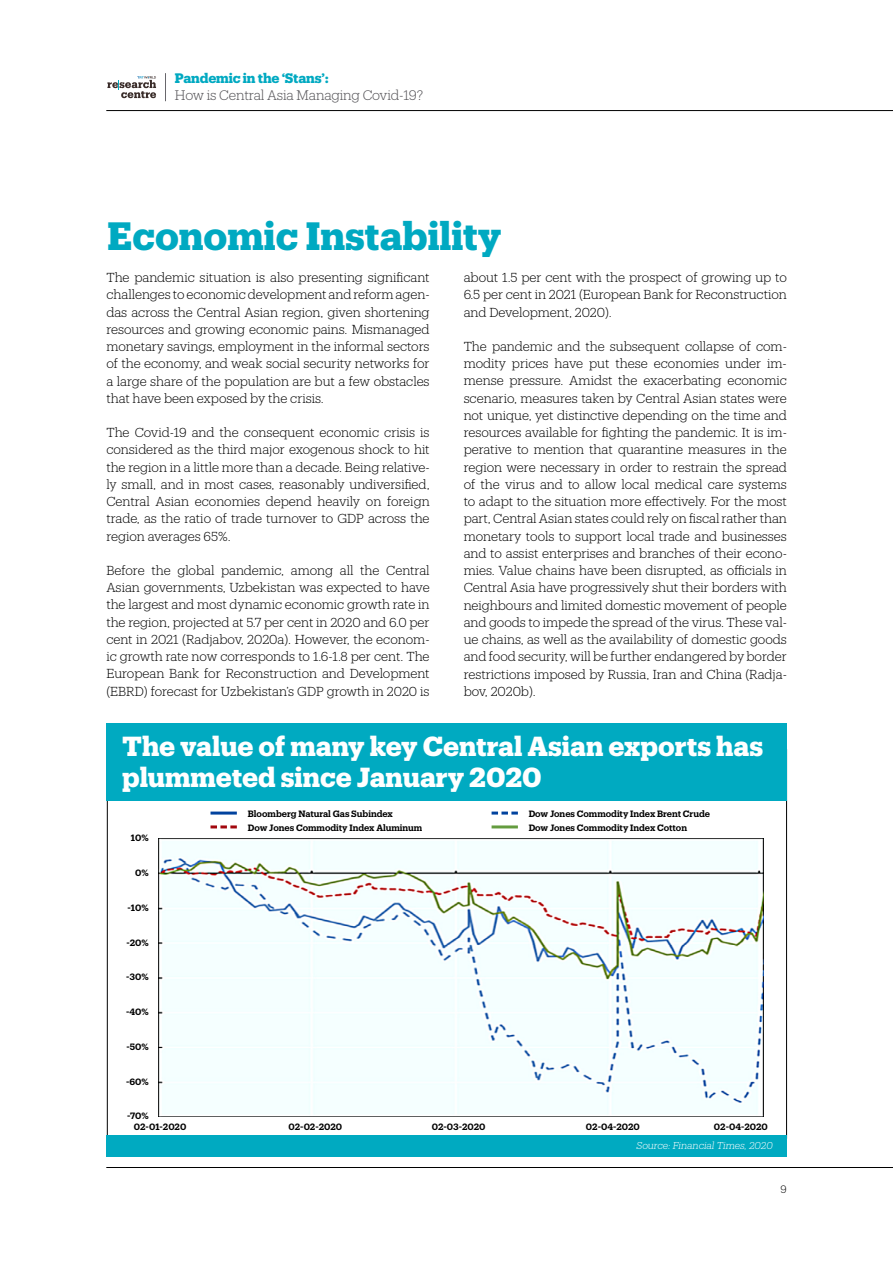
<style>
.page{position:relative;width:893px;height:1263px;background:#fff}
.page>*{position:absolute;margin:0;border:0;box-sizing:border-box;transform-origin:0 0}
.t1{font:700 38.7px "Produkt";color:#00a9c1}
.t2{font:700 27px/31.5px "Produkt";color:#fff}
.t3{font:300 13.5px "Produkt";letter-spacing:-.01em;color:#504f53}
.t4{font:700 13.5px "Produkt";letter-spacing:-.01em;color:#00a9c1}
.t5{font:300 12.75px/17.2px "Produkt";letter-spacing:-.005em;color:#000;text-align:justify}
.t6{font:300 10.5px "Produkt";color:#000}
.t7{font:italic 300 9.75px "Produkt";color:#fff}
.t8{font:600 9px/10.8px "Produkt";letter-spacing:-.005em;color:#000}
</style>
<div class="page">
<hr style="left:106px;top:110px;width:787px;height:1px;background:#000">
<svg style="left:165px;top:73px;width:1px;height:28px"></svg>
<svg style="left:107px;top:76px;width:49px;height:22px"></svg>
<hr style="left:106px;top:1167px;width:787px;height:1px;background:#000">
<div style="left:107px;top:723px;width:680px;height:78px;background:#00aac1"></div>
<div style="left:107px;top:1135px;width:680px;height:22px;background:#00aac1"></div>
<img style="left:159px;top:838px;width:605px;height:278px">
<hr style="left:211px;top:811px;width:26px;height:3px;background:#01429e">
<hr style="left:492px;top:825px;width:26px;height:3px;background:#649c3f">
<svg style="left:211px;top:825px;width:26px;height:3px"></svg>
<svg style="left:492px;top:811px;width:26px;height:3px"></svg>
<p class="t4" style="left:175px;top:69px;width:155px">Pandemic in the ‘Stans’:</p>
<p class="t3" style="left:175px;top:86px;width:250px">How is Central Asia Managing Covid-19?</p>
<h1 class="t1" style="left:108px;top:208px;width:395px">Economic Instability</h1>
<p class="t5" style="left:106px;top:268px;width:325px">The pandemic situation is also presenting significant challenges to economic development and reform agen&shy;das across the Central Asian region, given shortening resources and growing economic pains. Mismanaged monetary savings, employment in the informal sectors of the economy, and weak social security networks for a large share of the population are but a few obstacles that have been exposed by the crisis.</p>
<p class="t5" style="left:106px;top:423px;width:325px">The Covid-19 and the consequent economic crisis is considered as the third major exogenous shock to hit the region in a little more than a decade. Being relative&shy;ly small, and in most cases, reasonably undiversified, Central Asian economies depend heavily on foreign trade, as the ratio of trade turnover to GDP across the region averages 65%.</p>
<p class="t5" style="left:106px;top:561px;width:325px">Before the global pandemic, among all the Central Asian governments, Uzbekistan was expected to have the largest and most dynamic economic growth rate in the region, projected at 5.7 per cent in 2020 and 6.0 per cent in 2021 (Radjabov, 2020a). However, the econom&shy;ic growth rate now corresponds to 1.6-1.8 per cent. The European Bank for Reconstruction and Development (EBRD) forecast for Uzbekistan’s GDP growth in 2020 is</p>
<p class="t5" style="left:464px;top:268px;width:325px">about 1.5 per cent with the prospect of growing up to 6.5 per cent in 2021 (European Bank for Reconstruction and Development, 2020).</p>
<p class="t5" style="left:464px;top:337px;width:325px">The pandemic and the subsequent collapse of com&shy;modity prices have put these economies under im&shy;mense pressure. Amidst the exacerbating economic scenario, measures taken by Central Asian states were not unique, yet distinctive depending on the time and resources available for fighting the pandemic. It is im&shy;perative to mention that quarantine measures in the region were necessary in order to restrain the spread of the virus and to allow local medical care systems to adapt to the situation more effectively. For the most part, Central Asian states could rely on fiscal rather than monetary tools to support local trade and businesses and to assist enterprises and branches of their econo&shy;mies. Value chains have been disrupted, as officials in Central Asia have progressively shut their borders with neighbours and limited domestic movement of people and goods to impede the spread of the virus. These val&shy;ue chains, as well as the availability of domestic goods and food security, will be further endangered by border restrictions imposed by Russia, Iran and China (Radja&shy;bov, 2020b).</p>
<h2 class="t2" style="left:122px;top:729px;width:643px">The value of many key Central Asian exports has plummeted since January 2020</h2>
<p class="t8" style="left:248px;top:807px;width:146px">Bloomberg Natural Gas Subindex</p>
<p class="t8" style="left:529px;top:807px;width:183px">Dow Jones Commodity Index Brent Crude</p>
<p class="t8" style="left:248px;top:821px;width:176px">Dow Jones Commodity Index Aluminum</p>
<p class="t8" style="left:529px;top:821px;width:160px">Dow Jones Commodity Index Cotton</p>
<p class="t8" style="left:131px;top:832px;width:19px">10%</p>
<p class="t8" style="left:135px;top:867px;width:15px">0%</p>
<p class="t8" style="left:128px;top:902px;width:23px">-10%</p>
<p class="t8" style="left:127px;top:936px;width:24px">-20%</p>
<p class="t8" style="left:126px;top:971px;width:24px">-30%</p>
<p class="t8" style="left:126px;top:1006px;width:24px">-40%</p>
<p class="t8" style="left:126px;top:1040px;width:24px">-50%</p>
<p class="t8" style="left:126px;top:1075px;width:24px">-60%</p>
<p class="t8" style="left:134px;top:1110px;width:54px;text-indent:-7px">-70%<br>02-01-2020</p>
<p class="t8" style="left:289px;top:1121px;width:55px">02-02-2020</p>
<p class="t8" style="left:432px;top:1121px;width:55px">02-03-2020</p>
<p class="t8" style="left:586px;top:1121px;width:55px">02-04-2020</p>
<p class="t8" style="left:714px;top:1121px;width:55px">02-04-2020</p>
<p class="t7" style="left:637px;top:1139px;width:138px">Source: Financial Times, 2020</p>
<p class="t6" style="left:780px;top:1182px;width:8px">9</p>
</div>
